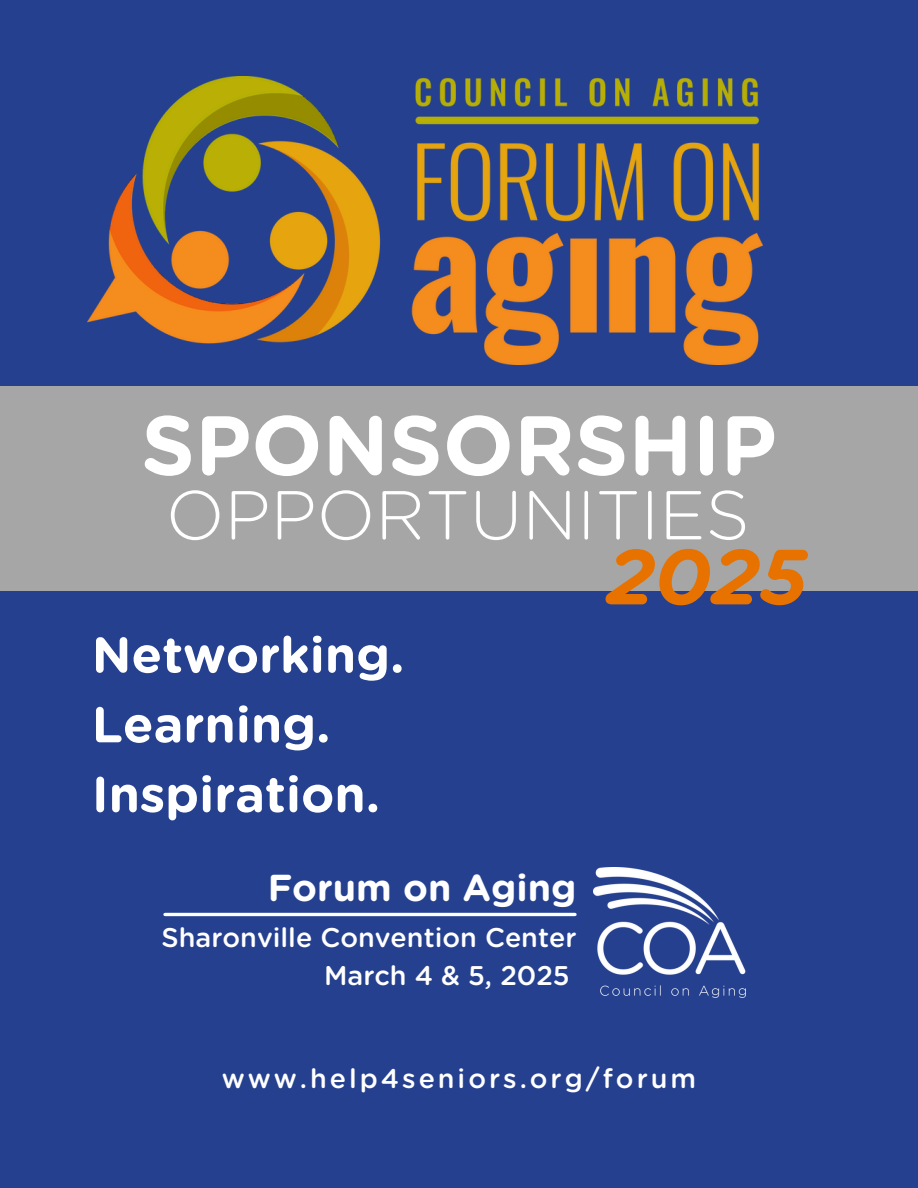
<style>
.page{position:relative;width:918px;height:1188px;background:#25408f}
.page>*{position:absolute;margin:0;border:0;box-sizing:border-box;transform-origin:0 0}
.t1{font:700 84px "Gotham Rounded";color:#fff}
.t2{font:italic 700 78px "Gotham Rounded";color:#e87200}
.t3{font:300 69px "Gotham Rounded";color:#fff}
.t4{font:700 50.25px/69.8px "Gotham Rounded";color:#fff}
.t5{font:700 37.5px "Gotham Rounded";color:#fff}
.t6{font:500 27px "Gotham Rounded";color:#fff}
.t7{font:500 27px "Gotham Rounded";letter-spacing:.11em;color:#fff}
</style>
<div class="page">
<div style="left:0;top:386px;width:918px;height:205px;background:#a6a6a6"></div>
<img style="left:88px;top:76px;width:675px;height:288px">
<img style="left:594px;top:868px;width:152px;height:129px">
<hr style="left:165px;top:913px;width:410px;height:3px;background:#fff">
<h4 class="t1" style="left:141px;top:408px;width:637px">SPONSORSHIP</h4>
<h2 class="t3" style="left:166px;top:484px;width:585px">OPPORTUNITIES</h2>
<h3 class="t4" style="left:92px;top:623px;width:314px">Networking.<br>Learning.<br>Inspiration.</h3>
<p class="t5" style="left:268px;top:871px;width:310px">Forum on Aging</p>
<p class="t6" style="left:162px;top:926px;width:417px">Sharonville Convention Center</p>
<p class="t6" style="left:324px;top:964px;width:247px">March 4 &amp; 5, 2025</p>
<h5 class="t2" style="left:607px;top:542px;width:202px">2025</h5>
<h1 class="t7" style="left:222px;top:1066px;width:476px">www.help4seniors.org/forum</h1>
</div>
